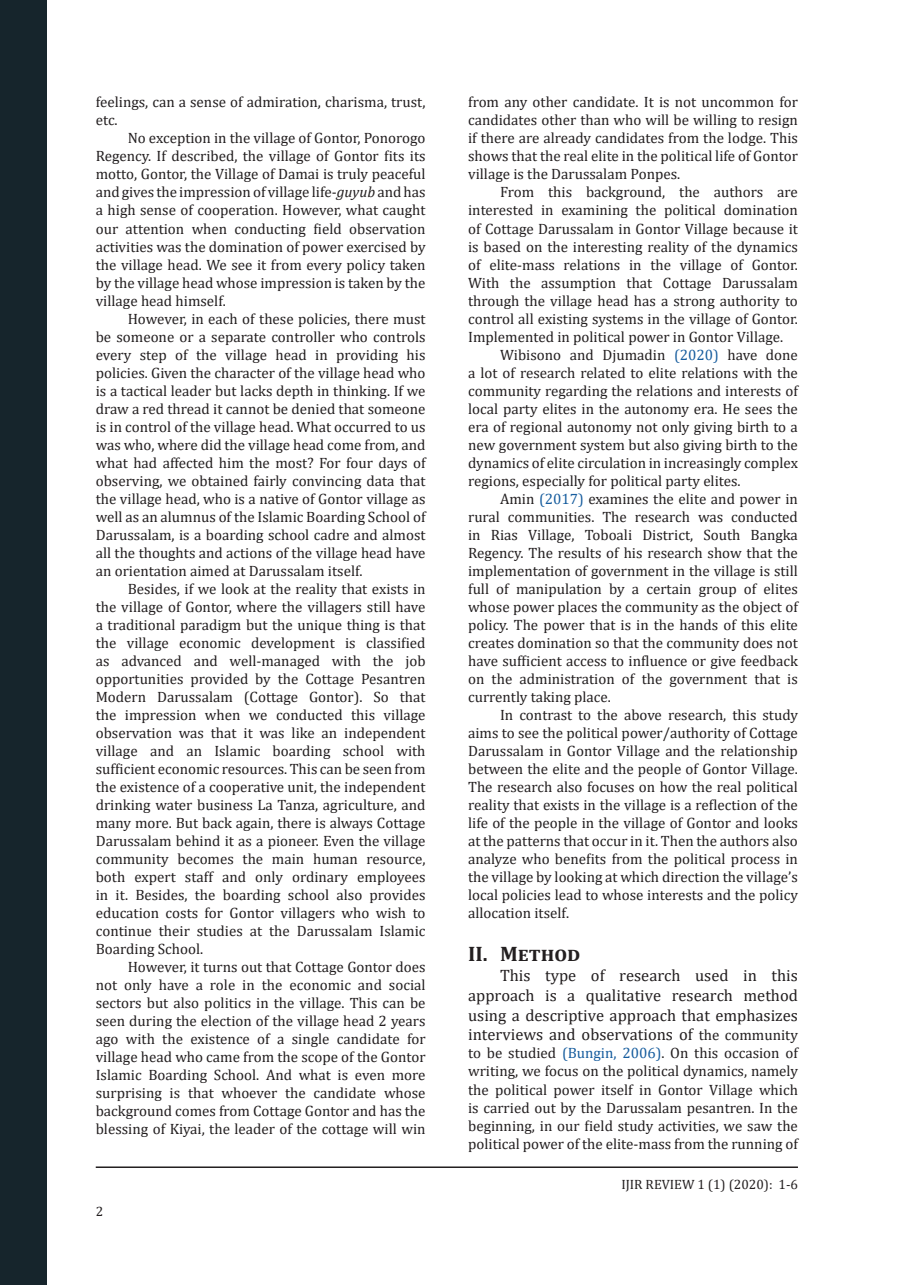
<style>
.page{position:relative;width:915px;height:1285px;background:#fff}
.page>*{position:absolute;margin:0;border:0;box-sizing:border-box;transform-origin:0 0}
.t1{font:700 21px "Cambria";color:#231f20}
.t2{font:16.5px/19.8px "Cambria";color:#231f20;text-align:justify}
.t3{font:15px/18px "Cambria";color:#231f20;text-align:justify}
.t4{font:13.5px "Cambria";color:#231f20}
.s1{font-style:italic}
.s2{color:#175d9e}
.s3{font-size:15px}
</style>
<div class="page">
<hr style="left:96px;top:1166px;width:701px;height:1px;background:#231f20">
<div style="left:0;top:0;width:46px;height:1284px;background:#16252c"></div>
<p class="t3" style="left:96px;top:93px;width:331px">feelings, can a sense of admiration, charisma, trust, etc.</p>
<p class="t3" style="left:96px;top:129px;width:331px;text-indent:32px">No exception in the village of Gontor, Ponorogo Regency. If described, the village of Gontor fits its motto, Gontor, the Village of Damai is truly peaceful and gives the impression of village life-<span class="s1">guyub</span> and has a high sense of cooperation. However, what caught our attention when conducting field observation activities was the domination of power exercised by the village head. We see it from every policy taken by the village head whose impression is taken by the village head himself.</p>
<p class="t3" style="left:96px;top:309px;width:331px;text-indent:32px">However, in each of these policies, there must be someone or a separate controller who controls every step of the village head in providing his policies. Given the character of the village head who is a tactical leader but lacks depth in thinking. If we draw a red thread it cannot be denied that someone is in control of the village head. What occurred to us was who, where did the village head come from, and what had affected him the most? For four days of observing, we obtained fairly convincing data that the village head, who is a native of Gontor village as well as an alumnus of the Islamic Boarding School of Darussalam, is a boarding school cadre and almost all the thoughts and actions of the village head have an orientation aimed at Darussalam itself.</p>
<p class="t3" style="left:96px;top:579px;width:331px;text-indent:32px">Besides, if we look at the reality that exists in the village of Gontor, where the villagers still have a traditional paradigm but the unique thing is that the village economic development is classified as advanced and well-managed with the job opportunities provided by the Cottage Pesantren Modern Darussalam (Cottage Gontor). So that the impression when we conducted this village observation was that it was like an independent village and an Islamic boarding school with sufficient economic resources. This can be seen from the existence of a cooperative unit, the independent drinking water business La Tanza, agriculture, and many more. But back again, there is always Cottage Darussalam behind it as a pioneer. Even the village community becomes the main human resource, both expert staff and only ordinary employees in it. Besides, the boarding school also provides education costs for Gontor villagers who wish to continue their studies at the Darussalam Islamic Boarding School.</p>
<p class="t3" style="left:96px;top:957px;width:331px;text-indent:32px">However, it turns out that Cottage Gontor does not only have a role in the economic and social sectors but also politics in the village. This can be seen during the election of the village head 2 years ago with the existence of a single candidate for village head who came from the scope of the Gontor Islamic Boarding School. And what is even more surprising is that whoever the candidate whose background comes from Cottage Gontor and has the blessing of Kiyai, the leader of the cottage will win</p>
<p class="t4" style="left:96px;top:1202px;width:9px">2</p>
<p class="t3" style="left:468px;top:93px;width:331px">from any other candidate. It is not uncommon for candidates other than who will be willing to resign if there are already candidates from the lodge. This shows that the real elite in the political life of Gontor village is the Darussalam Ponpes.</p>
<p class="t3" style="left:468px;top:183px;width:331px;text-indent:32px">From this background, the authors are interested in examining the political domination of Cottage Darussalam in Gontor Village because it is based on the interesting reality of the dynamics of elite-mass relations in the village of Gontor.<br>With the assumption that Cottage Darussalam through the village head has a strong authority to control all existing systems in the village of Gontor.<br>Implemented in political power in Gontor Village.</p>
<p class="t3" style="left:468px;top:345px;width:331px;text-indent:32px">Wibisono and Djumadin <span class="s2">(2020)</span> have done a lot of research related to elite relations with the community regarding the relations and interests of local party elites in the autonomy era. He sees the era of regional autonomy not only giving birth to a new government system but also giving birth to the dynamics of elite circulation in increasingly complex regions, especially for political party elites.</p>
<p class="t3" style="left:468px;top:489px;width:331px;text-indent:32px">Amin <span class="s2">(2017)</span> examines the elite and power in rural communities. The research was conducted in Rias Village, Toboali District, South Bangka Regency. The results of his research show that the implementation of government in the village is still full of manipulation by a certain group of elites whose power places the community as the object of policy. The power that is in the hands of this elite creates domination so that the community does not have sufficient access to influence or give feedback on the administration of the government that is currently taking place.</p>
<p class="t3" style="left:468px;top:705px;width:331px;text-indent:32px">In contrast to the above research, this study aims to see the political power/authority of Cottage Darussalam in Gontor Village and the relationship between the elite and the people of Gontor Village.<br>The research also focuses on how the real political reality that exists in the village is a reflection of the life of the people in the village of Gontor and looks at the patterns that occur in it. Then the authors also analyze who benefits from the political process in the village by looking at which direction the village’s local policies lead to whose interests and the policy allocation itself.</p>
<p class="t1" style="left:468px;top:939px;width:114px">II. Method</p>
<p class="t2" style="left:468px;top:965px;width:331px;text-indent:32px">This type of research used in this approach is a qualitative research method using a descriptive approach that emphasizes interviews and observations of <span class="s3">the community</span></p>
<p class="t3" style="left:468px;top:1044px;width:331px">to be studied <span class="s2">(Bungin, 2006)</span>. On this occasion of writing, we focus on the political dynamics, namely the political power itself in Gontor Village which is carried out by the Darussalam pesantren. In the beginning, in our field study activities, we saw the political power of the elite-mass from the running of</p>
<p class="t4" style="left:621px;top:1176px;width:178px">IJIR REVIEW 1 (1) (2020): 1-6</p>
</div>
